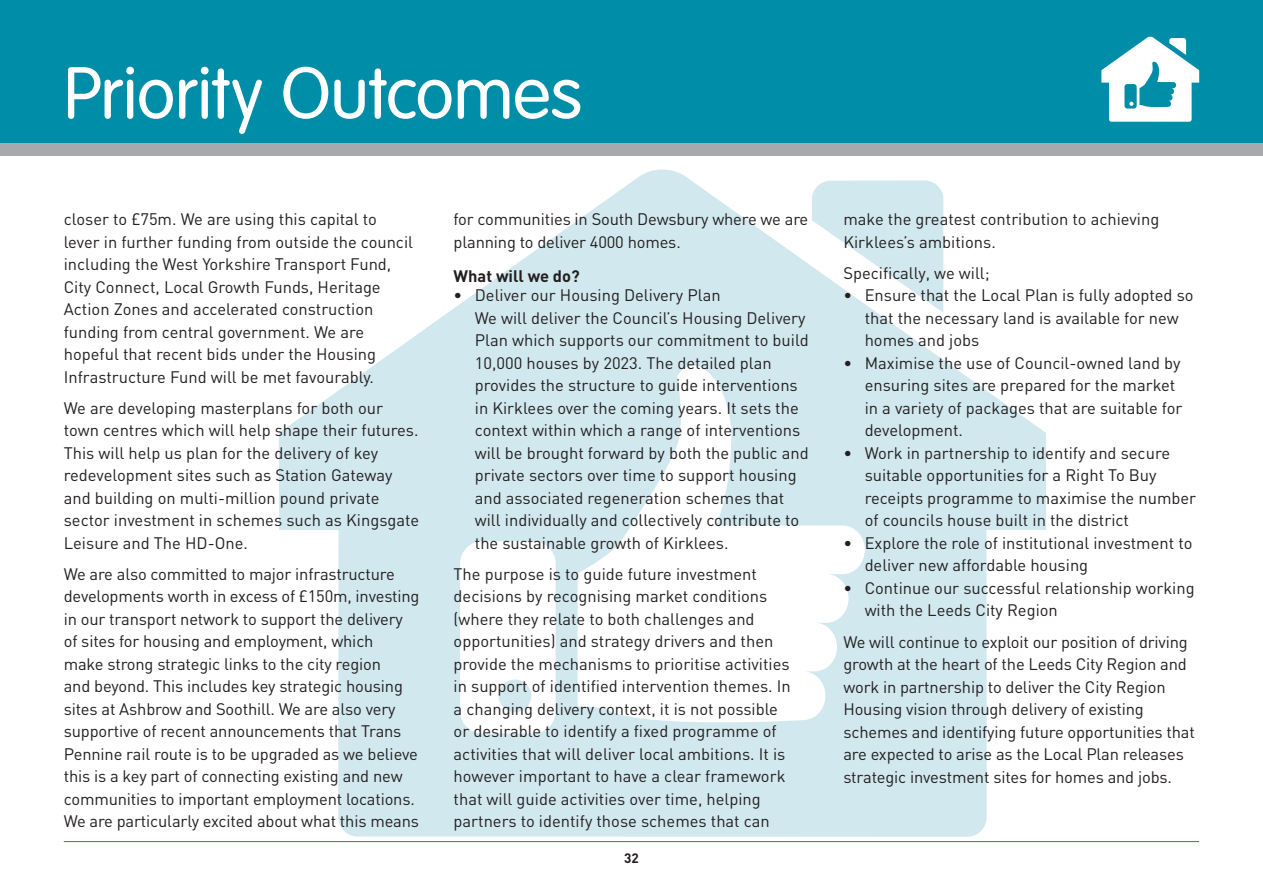
<style>
.page{position:relative;width:1263px;height:893px;background:#fff}
.page>*{position:absolute;margin:0;border:0;box-sizing:border-box;transform-origin:0 0}
.t1{font:300 72px "VAG Rounded LT";letter-spacing:-.005em;color:#fff}
.t2{font:16.5px/22.5px "DIN";color:#231f20}
.t3{font:700 16.5px "DIN";color:#231f20}
.t4{font:700 13.5px "DIN";color:#231f20}
</style>
<div class="page">
<hr style="left:64px;top:841px;width:1135px;height:1px;background:#008da8">
<div style="left:0;top:0;width:1263px;height:155px;background:#a8a9ad"></div>
<div style="left:0;top:0;width:1263px;height:142px;background:#008da8"></div>
<svg style="left:279px;top:169px;width:767px;height:361px"></svg>
<div style="left:812px;top:180px;width:131px;height:46px;background:#d1e8ef"></div>
<svg style="left:338px;top:226px;width:649px;height:611px;fill:#d1e8ef"></svg>
<svg style="left:1101px;top:37px;width:98px;height:85px"></svg>
<h2 class="t1" style="left:64px;top:52px;width:520px">Priority Outcomes</h2>
<p class="t2" style="left:64px;top:208px;width:351px">closer to £75m. We are using this capital to lever in further funding from outside the council including the West Yorkshire Transport Fund, City Connect, Local Growth Funds, Heritage Action Zones and accelerated construction funding from central government. We are hopeful that recent bids under the Housing Infrastructure Fund will be met favourably.</p>
<p class="t2" style="left:64px;top:397px;width:357px">We are developing masterplans for both our town centres which will help shape their futures.<br>This will help us plan for the delivery of key redevelopment sites such as Station Gateway and building on multi-million pound private sector investment in schemes such as Kingsgate Leisure and The HD-One.</p>
<p class="t2" style="left:64px;top:563px;width:357px">We are also committed to major infrastructure developments worth in excess of £150m, investing in our transport network to support the delivery of sites for housing and employment, which<br>make strong strategic links to the city region<br>and beyond. This includes key strategic housing sites at Ashbrow and Soothill. We are also very supportive of recent announcements that Trans Pennine rail route is to be upgraded as we believe this is a key part of connecting existing and new communities to important employment locations.<br>We are particularly excited about what this means</p>
<p class="t2" style="left:454px;top:208px;width:356px">for communities in South Dewsbury where we are planning to deliver 4000 homes.</p>
<p class="t3" style="left:454px;top:265px;width:128px">What will we do?</p>
<p class="t2" style="left:475px;top:284px;width:336px;text-indent:-21px">• Deliver our Housing Delivery Plan<br>We will deliver the Council’s Housing Delivery Plan which supports our commitment to build 10,000 houses by 2023. The detailed plan provides the structure to guide interventions in Kirklees over the coming years. It sets the context within which a range of interventions will be brought forward by both the public and private sectors over time to support housing and associated regeneration schemes that will individually and collectively contribute to the sustainable growth of Kirklees.</p>
<p class="t2" style="left:454px;top:563px;width:339px">The purpose is to guide future investment decisions by recognising market conditions (where they relate to both challenges and opportunities) and strategy drivers and then provide the mechanisms to prioritise activities in support of identified intervention themes. In a changing delivery context, it is not possible or desirable to identify a fixed programme of activities that will deliver local ambitions. It is however important to have a clear framework that will guide activities over time, helping partners to identify those schemes that can</p>
<p class="t4" style="left:624px;top:849px;width:16px">32</p>
<p class="t2" style="left:843px;top:208px;width:317px">make the greatest contribution to achieving<br>Kirklees’s ambitions.</p>
<p class="t2" style="left:843px;top:262px;width:148px">Specifically, we will;</p>
<p class="t2" style="left:865px;top:284px;width:330px;text-indent:-21px">• Ensure that the Local Plan is fully adopted so that the necessary land is available for new homes and jobs</p>
<p class="t2" style="left:865px;top:352px;width:319px;text-indent:-21px">• Maximise the use of Council-owned land by ensuring sites are prepared for the market in a variety of packages that are suitable for development.</p>
<p class="t2" style="left:865px;top:442px;width:333px;text-indent:-21px">• Work in partnership to identify and secure suitable opportunities for a Right To Buy receipts programme to maximise the number of councils house built in the district</p>
<p class="t2" style="left:865px;top:532px;width:329px;text-indent:-21px">• Explore the role of institutional investment to deliver new affordable housing</p>
<p class="t2" style="left:865px;top:577px;width:332px;text-indent:-21px">• Continue our successful relationship working with the Leeds City Region</p>
<p class="t2" style="left:843px;top:630px;width:353px">We will continue to exploit our position of driving growth at the heart of the Leeds City Region and work in partnership to deliver the City Region Housing vision through delivery of existing schemes and identifying future opportunities that are expected to arise as the Local Plan releases strategic investment sites for homes and jobs.</p>
</div>
